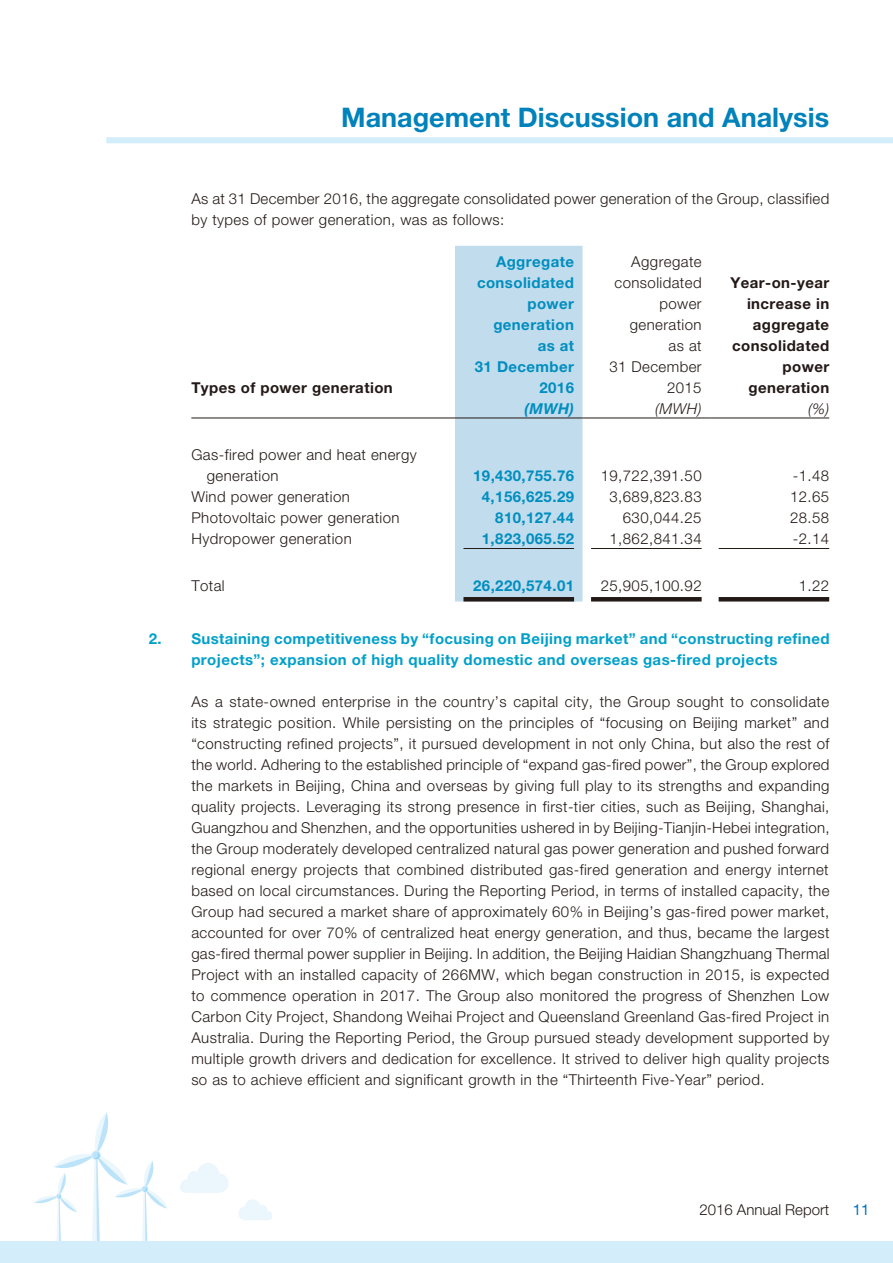
<style>
.page{position:relative;width:893px;height:1263px;background:#fff}
.page>*{position:absolute;margin:0;border:0;box-sizing:border-box;transform-origin:0 0}
.t1{font:700 27px "Helvetica Neue LT Std";color:#0082bb}
._00_Body_text{font:300 15px/21px "Helvetica Neue LT Std";letter-spacing:.025em;color:#231916}
._50_Table_Body{font:300 15px "Helvetica Neue LT Std";letter-spacing:.03em;color:#231916}
._02_Heading_2{font:700 15px/21px "Helvetica Neue LT Std";letter-spacing:.025em;color:#00a0ca}
._50_Table_Body-2{font:700 15px "Helvetica Neue LT Std";letter-spacing:.03em;color:#008ebf}
._50_Table_Body-3{font:700 15px "Helvetica Neue LT Std";letter-spacing:.03em;color:#231916}
._00_Body_text-2{font:300 15px "Helvetica Neue LT Std";color:#231916}
._50_Table_Body-4{font:italic 300 15px "Helvetica Neue LT Std";color:#231916}
._50_Table_Body-5{font:italic 700 15px "Helvetica Neue LT Std";color:#008ebf}
.t2{font:15px "Helvetica Neue LT Std";color:#0075c2}
</style>
<div class="page">
<svg style="left:34px;top:1113px;width:133px;height:129px"></svg>
<div style="left:0;top:1242px;width:893px;height:21px;background:#d3edfb"></div>
<div style="left:106px;top:137px;width:787px;height:6px;background:#d3edfb"></div>
<svg style="left:180px;top:1163px;width:48px;height:30px"></svg>
<svg style="left:239px;top:1199px;width:33px;height:21px"></svg>
<div style="left:455px;top:246px;width:128px;height:355px;background:#c1dcec"></div>
<hr style="left:191px;top:418px;width:264px;height:1px;background:#231916">
<hr style="left:455px;top:418px;width:128px;height:1px;background:#231916">
<hr style="left:583px;top:418px;width:127px;height:1px;background:#231916">
<hr style="left:710px;top:418px;width:119px;height:1px;background:#231916">
<hr style="left:463px;top:548px;width:111px;height:1px;background:#231916">
<hr style="left:591px;top:548px;width:111px;height:1px;background:#231916">
<hr style="left:719px;top:548px;width:110px;height:1px;background:#231916">
<hr style="left:463px;top:597px;width:111px;height:4px;background:#231916">
<hr style="left:591px;top:597px;width:111px;height:4px;background:#231916">
<hr style="left:719px;top:597px;width:110px;height:4px;background:#231916">
<h1 class="t1" style="left:341px;top:100px;width:489px">Management Discussion and Analysis</h1>
<p class="_00_Body_text" style="left:191px;top:188px;width:639px">As at 31 December 2016, the aggregate consolidated power generation of the Group, classified by types of power generation, was as follows:</p>
<p class="_50_Table_Body-3" style="left:191px;top:378px;width:203px">Types of power generation</p>
<p class="_50_Table_Body-2" style="left:496px;top:252px;width:80px">Aggregate</p>
<p class="_50_Table_Body-2" style="left:477px;top:273px;width:99px">consolidated</p>
<p class="_50_Table_Body-2" style="left:527px;top:294px;width:48px">power</p>
<p class="_50_Table_Body-2" style="left:493px;top:315px;width:82px">generation</p>
<p class="_50_Table_Body-2" style="left:538px;top:336px;width:38px">as at</p>
<p class="_50_Table_Body-2" style="left:475px;top:357px;width:101px">31 December</p>
<p class="_50_Table_Body-2" style="left:539px;top:378px;width:36px">2016</p>
<p class="_50_Table_Body" style="left:631px;top:252px;width:72px">Aggregate</p>
<p class="_50_Table_Body" style="left:614px;top:273px;width:89px">consolidated</p>
<p class="_50_Table_Body" style="left:659px;top:294px;width:44px">power</p>
<p class="_50_Table_Body" style="left:630px;top:315px;width:73px">generation</p>
<p class="_50_Table_Body" style="left:669px;top:336px;width:35px">as at</p>
<p class="_50_Table_Body" style="left:609px;top:357px;width:94px">31 December</p>
<p class="_50_Table_Body" style="left:667px;top:378px;width:36px">2015</p>
<p class="_50_Table_Body-3" style="left:730px;top:273px;width:100px">Year-on-year</p>
<p class="_50_Table_Body-3" style="left:747px;top:294px;width:84px">increase in</p>
<p class="_50_Table_Body-3" style="left:753px;top:315px;width:78px">aggregate</p>
<p class="_50_Table_Body-3" style="left:732px;top:336px;width:99px">consolidated</p>
<p class="_50_Table_Body-3" style="left:782px;top:357px;width:48px">power</p>
<p class="_50_Table_Body-3" style="left:748px;top:378px;width:82px">generation</p>
<p class="_50_Table_Body-5" style="left:525px;top:399px;width:51px">(MWH)</p>
<p class="_50_Table_Body-4" style="left:655px;top:400px;width:48px">(MWH)</p>
<p class="_50_Table_Body-4" style="left:808px;top:400px;width:23px">(%)</p>
<p class="_50_Table_Body" style="left:191px;top:446px;width:227px">Gas-fired power and heat energy</p>
<p class="_50_Table_Body" style="left:207px;top:467px;width:73px">generation</p>
<p class="_50_Table_Body-2" style="left:473px;top:467px;width:102px">19,430,755.76</p>
<p class="_50_Table_Body" style="left:601px;top:467px;width:102px">19,722,391.50</p>
<p class="_50_Table_Body" style="left:793px;top:467px;width:38px">-1.48</p>
<p class="_50_Table_Body" style="left:191px;top:488px;width:160px">Wind power generation</p>
<p class="_50_Table_Body-2" style="left:482px;top:488px;width:94px">4,156,625.29</p>
<p class="_50_Table_Body" style="left:609px;top:488px;width:94px">3,689,823.83</p>
<p class="_50_Table_Body" style="left:790px;top:488px;width:41px">12.65</p>
<p class="_50_Table_Body" style="left:191px;top:509px;width:210px">Photovoltaic power generation</p>
<p class="_50_Table_Body-2" style="left:495px;top:509px;width:80px">810,127.44</p>
<p class="_50_Table_Body" style="left:623px;top:509px;width:80px">630,044.25</p>
<p class="_50_Table_Body" style="left:790px;top:509px;width:41px">28.58</p>
<p class="_50_Table_Body" style="left:191px;top:530px;width:162px">Hydropower generation</p>
<p class="_50_Table_Body-2" style="left:482px;top:530px;width:94px">1,823,065.52</p>
<p class="_50_Table_Body" style="left:609px;top:530px;width:94px">1,862,841.34</p>
<p class="_50_Table_Body" style="left:793px;top:530px;width:38px">-2.14</p>
<p class="_50_Table_Body" style="left:191px;top:576px;width:35px">Total</p>
<p class="_50_Table_Body-2" style="left:473px;top:576px;width:102px">26,220,574.01</p>
<p class="_50_Table_Body" style="left:601px;top:576px;width:102px">25,905,100.92</p>
<p class="_50_Table_Body" style="left:799px;top:576px;width:32px">1.22</p>
<p class="_02_Heading_2" style="left:191px;top:627px;width:640px;text-indent:-43px">2. Sustaining competitiveness by “focusing on Beijing market” and “constructing refined projects”; expansion of high quality domestic and overseas gas-fired projects</p>
<p class="_00_Body_text" style="left:191px;top:690px;width:640px;text-align:justify">As a state-owned enterprise in the country’s capital city, the Group sought to consolidate its strategic position. While persisting on the principles of “focusing on Beijing market” and “constructing refined projects”, it pursued development in not only China, but also the rest of the world. Adhering to the established principle of “expand gas-fired power”, the Group explored the markets in Beijing, China and overseas by giving full play to its strengths and expanding quality projects. Leveraging its strong presence in first-tier cities, such as Beijing, Shanghai, Guangzhou and Shenzhen, and the opportunities ushered in by Beijing-Tianjin-Hebei integration, the Group moderately developed centralized natural gas power generation and pushed forward regional energy projects that combined distributed gas-fired generation and energy internet based on local circumstances. During the Reporting Period, in terms of installed capacity, the Group had secured a market share of approximately 60% in Beijing’s gas-fired power market, accounted for over 70% of centralized heat energy generation, and thus, became the largest gas-fired thermal power supplier in Beijing. In addition, the Beijing Haidian Shangzhuang Thermal Project with an installed capacity of 266MW, which began construction in 2015, is expected to commence operation in 2017. The Group also monitored the progress of Shenzhen Low Carbon City Project, Shandong Weihai Project and Queensland Greenland Gas-fired Project in Australia. During the Reporting Period, the Group pursued steady development supported by multiple growth drivers and dedication for excellence. It strived to deliver high quality projects so as to achieve efficient and significant growth in the “Thirteenth Five-Year” period.</p>
<p class="_00_Body_text-2" style="left:699px;top:1200px;width:131px">2016 Annual Report</p>
<p class="t2" style="left:853px;top:1200px;width:18px">11</p>
</div>
